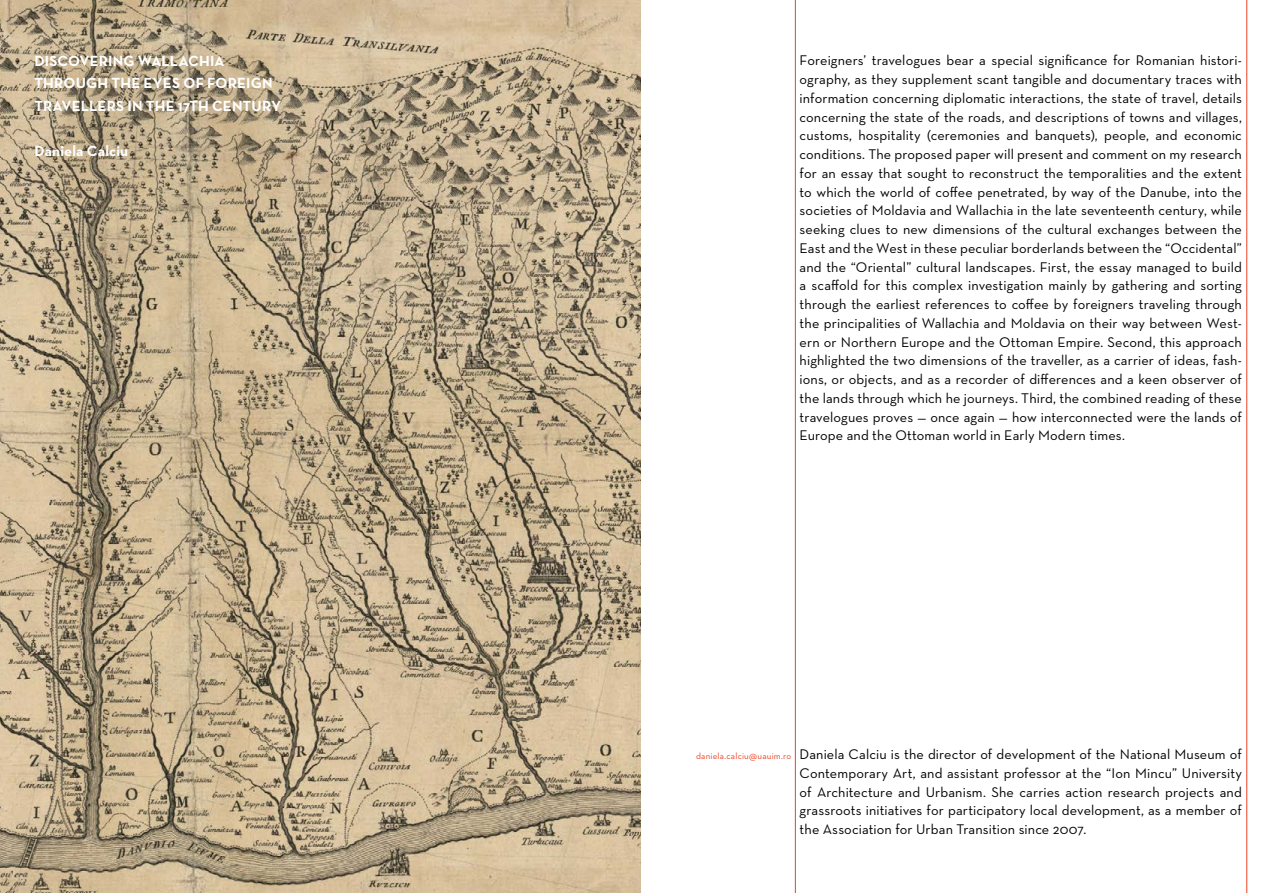
<style>
.page{position:relative;width:1276px;height:893px;background:#fff}
.page>*{position:absolute;margin:0;border:0;box-sizing:border-box;transform-origin:0 0}
.t1{font:700 15px/22.5px "Neutra Text CE";letter-spacing:.01em;color:#fff}
.t2{font:500 14.25px/18.8px "Neutra Text CE";letter-spacing:.01em;color:#000;text-align:justify}
.t3{font:500 9px "Neutra Text CE";letter-spacing:.025em;color:#ef4123}
</style>
<div class="page">
<hr style="left:795px;top:0;width:1px;height:893px;background:#ef4123">
<hr style="left:1246px;top:0;width:1px;height:893px;background:#ef4123">
<img style="left:0;top:0;width:640px;height:893px">
<div style="left:0;top:0;width:540px;height:460px;background:#000;opacity:.75"></div>
<p class="t1" style="left:34px;top:49px;width:248px">DISCOVERING WALLACHIA<br>THROUGH THE EYES OF FOREIGN<br>TRAVELLERS IN THE 17TH CENTURY</p>
<p class="t1" style="left:34px;top:139px;width:95px">Daniela Calciu</p>
<p class="t2" style="left:799px;top:51px;width:444px">Foreigners’ travelogues bear a special significance for Romanian histori&shy;ography, as they supplement scant tangible and documentary traces with information concerning diplomatic interactions, the state of travel, details concerning the state of the roads, and descriptions of towns and villages, customs, hospitality (ceremonies and banquets), people, and economic conditions. The proposed paper will present and comment on my research for an essay that sought to reconstruct the temporalities and the extent to which the world of coffee penetrated, by way of the Danube, into the societies of Moldavia and Wallachia in the late seventeenth century, while seeking clues to new dimensions of the cultural exchanges between the East and the West in these peculiar borderlands between the “Occidental” and the “Oriental” cultural landscapes. First, the essay managed to build a scaffold for this complex investigation mainly by gathering and sorting through the earliest references to coffee by foreigners traveling through the principalities of Wallachia and Moldavia on their way between West&shy;ern or Northern Europe and the Ottoman Empire. Second, this approach highlighted the two dimensions of the traveller, as a carrier of ideas, fash&shy;ions, or objects, and as a recorder of differences and a keen observer of the lands through which he journeys. Third, the combined reading of these travelogues proves — once again — how interconnected were the lands of Europe and the Ottoman world in Early Modern times.</p>
<p class="t3" style="left:696px;top:750px;width:97px">daniela.calciu@uauim.ro</p>
<p class="t2" style="left:799px;top:745px;width:444px">Daniela Calciu is the director of development of the National Museum of Contemporary Art, and assistant professor at the “Ion Mincu” University of Architecture and Urbanism. She carries action research projects and grassroots initiatives for participatory local development, as a member of the Association for Urban Transition since 2007.</p>
</div>
